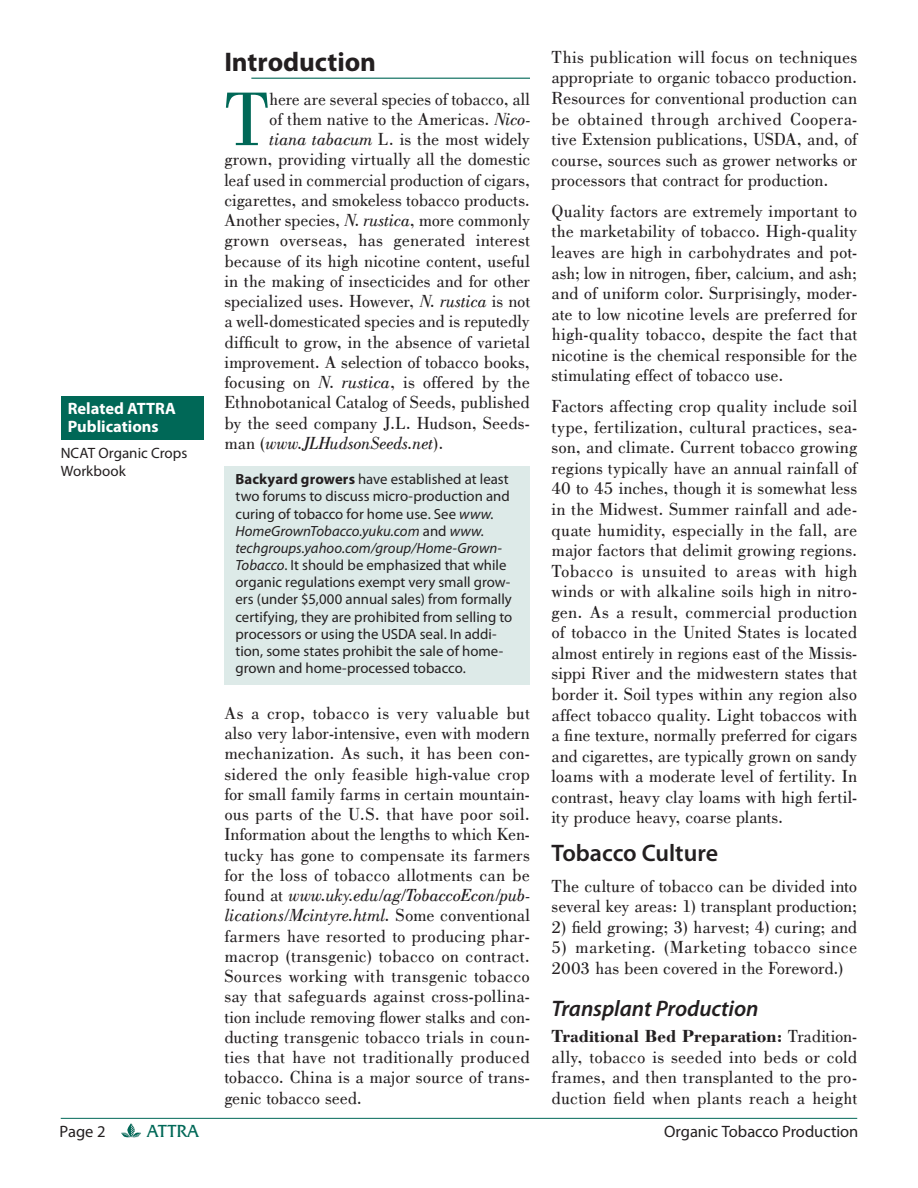
<style>
.page{position:relative;width:918px;height:1188px;background:#fff}
.page>*{position:absolute;margin:0;border:0;box-sizing:border-box;transform-origin:0 0}
.t1{font:78.6px "Bodoni";color:#006857}
.t2{font:700 27px "Myriad Pro";color:#231f20}
.t3{font:600 24px "Myriad Pro";color:#231f20}
.t4{font:italic 600 22.5px "Myriad Pro";letter-spacing:-.005em;color:#231f20}
.t5{font:18px/20.5px "Bodoni";letter-spacing:.005em;color:#231f20;text-align:justify}
.t6{font:italic 18px "Bodoni";color:#231f20}
.t7{font:18px "Friz Quadrata IT Cby BT";letter-spacing:-.01em;color:#006857}
.t8{font:16.5px "Myriad Pro";color:#231f20}
.t9{font:700 16.5px/18px "Myriad Pro";color:#fff}
.t10{font:15px/18px "Myriad Pro";color:#231f20}
.t11{font:14.85px/17.1px "Myriad Pro";color:#231f20}
.s1{font-style:italic}
.s2{font-style:normal}
.s3{font-weight:700}
</style>
<div class="page">
<hr style="left:61px;top:1118px;width:796px;height:1px;background:#006857">
<svg style="left:121px;top:1123px;width:20px;height:15px"></svg>
<hr style="left:251px;top:78px;width:279px;height:1px;background:#006857">
<div style="left:61px;top:396px;width:142px;height:43px;background:#006857"></div>
<div style="left:224px;top:466px;width:306px;height:219px;background:#ddeae8"></div>
<p class="t9" style="left:68px;top:401px;width:110px">Related ATTRA<br>Publications</p>
<p class="t10" style="left:61px;top:446px;width:128px">NCAT Organic Crops<br>Workbook</p>
<h2 class="t2" style="left:224px;top:52px;width:153px">Introduction</h2>
<h1 class="t1" style="left:224px;top:74px;width:46px">T</h1>
<p class="t5" style="left:269px;top:89px;width:262px">here are several species of tobacco, all</p>
<p class="t5" style="left:269px;top:109px;width:262px">of them native to the Americas. <span class="s1">Nico-</span></p>
<p class="t5" style="left:269px;top:129px;width:262px"><span class="s1">tiana tabacum</span> L. is the most widely</p>
<p class="t5" style="left:224px;top:149px;width:307px">grown, providing virtually all the domestic</p>
<p class="t5" style="left:224px;top:170px;width:307px">leaf used in commercial production of cigars,</p>
<p class="t5" style="left:224px;top:190px;width:307px">cigarettes, and smokeless tobacco products.</p>
<p class="t5" style="left:224px;top:210px;width:307px">Another species, <span class="s1">N. rustica</span>, more commonly</p>
<p class="t5" style="left:224px;top:230px;width:307px">grown overseas, has generated interest</p>
<p class="t5" style="left:224px;top:251px;width:307px">because of its high nicotine content, useful</p>
<p class="t5" style="left:224px;top:271px;width:307px">in the making of insecticides and for other</p>
<p class="t5" style="left:224px;top:291px;width:307px">specialized uses. However, <span class="s1">N. rustica</span> is not</p>
<p class="t5" style="left:224px;top:311px;width:307px">a well-domesticated species and is reputedly</p>
<p class="t5" style="left:224px;top:332px;width:307px">difficult to grow, in the absence of varietal</p>
<p class="t5" style="left:224px;top:352px;width:307px">improvement. A selection of tobacco books,</p>
<p class="t5" style="left:224px;top:372px;width:307px">focusing on <span class="s1">N. rustica</span>, is offered by the</p>
<p class="t5" style="left:224px;top:392px;width:307px">Ethnobotanical Catalog of Seeds, published</p>
<p class="t5" style="left:224px;top:413px;width:307px">by the seed company J.L. Hudson, Seeds-</p>
<p class="t6" style="left:224px;top:433px;width:220px"><span class="s2">man (</span>www.JLHudsonSeeds.net<span class="s2">).</span></p>
<p class="t11" style="left:235px;top:472px;width:278px"><span class="s3">Backyard growers</span> have established at least two forums to discuss micro-production and curing of tobacco for home use. See <span class="s1">www.<br>HomeGrownTobacco.yuku.com</span> and <span class="s1">www. techgroups.yahoo.com/group/Home-Grown-Tobacco</span>. It should be emphasized that while organic regulations exempt very small grow&shy;ers (under $5,000 annual sales) from formally certifying, they are prohibited from selling to processors or using the USDA seal. In addi&shy;tion, some states prohibit the sale of home&shy;grown and home-processed tobacco.</p>
<p class="t5" style="left:224px;top:703px;width:307px">As a crop, tobacco is very valuable but also very labor-intensive, even with modern mechanization. As such, it has been con&shy;sidered the only feasible high-value crop for small family farms in certain mountain&shy;ous parts of the U.S. that have poor soil.<br>Information about the lengths to which Ken&shy;tucky has gone to compensate its farmers for the loss of tobacco allotments can be found at <span class="s1">www.uky.edu/ag/TobaccoEcon/pub&shy;lications/Mcintyre.html.</span> Some conventional farmers have resorted to producing phar&shy;macrop (transgenic) tobacco on contract.<br>Sources working with transgenic tobacco say that safeguards against cross-pollina&shy;tion include removing flower stalks and con&shy;ducting transgenic tobacco trials in coun&shy;ties that have not traditionally produced tobacco. China is a major source of trans&shy;genic tobacco seed.</p>
<p class="t5" style="left:552px;top:47px;width:307px">This publication will focus on techniques appropriate to organic tobacco production.<br>Resources for conventional production can be obtained through archived Coopera&shy;tive Extension publications, USDA, and, of course, sources such as grower networks or processors that contract for production.</p>
<p class="t5" style="left:552px;top:201px;width:307px">Quality factors are extremely important to the marketability of tobacco. High-quality leaves are high in carbohydrates and pot&shy;ash; low in nitrogen, fiber, calcium, and ash; and of uniform color. Surprisingly, moder&shy;ate to low nicotine levels are preferred for high-quality tobacco, despite the fact that nicotine is the chemical responsible for the stimulating effect of tobacco use.</p>
<p class="t5" style="left:552px;top:396px;width:307px">Factors affecting crop quality include soil type, fertilization, cultural practices, sea&shy;son, and climate. Current tobacco growing regions typically have an annual rainfall of 40 to 45 inches, though it is somewhat less in the Midwest. Summer rainfall and ade&shy;quate humidity, especially in the fall, are major factors that delimit growing regions.<br>Tobacco is unsuited to areas with high winds or with alkaline soils high in nitro&shy;gen. As a result, commercial production of tobacco in the United States is located almost entirely in regions east of the Missis&shy;sippi River and the midwestern states that border it. Soil types within any region also affect tobacco quality. Light tobaccos with a fine texture, normally preferred for cigars and cigarettes, are typically grown on sandy loams with a moderate level of fertility. In contrast, heavy clay loams with high fertil&shy;ity produce heavy, coarse plants.</p>
<h3 class="t3" style="left:552px;top:844px;width:168px">Tobacco Culture</h3>
<p class="t5" style="left:552px;top:876px;width:307px">The culture of tobacco can be divided into several key areas: 1) transplant production;</p>
<p class="t5" style="left:552px;top:917px;width:307px">2) field growing; 3) harvest; 4) curing; and</p>
<p class="t5" style="left:552px;top:937px;width:307px">5) marketing. (Marketing tobacco since<br>2003 has been covered in the Foreword.)</p>
<p class="t4" style="left:552px;top:1000px;width:208px">Transplant Production</p>
<p class="t5" style="left:552px;top:1026px;width:307px"><span class="s3">Traditional Bed Preparation:</span> Tradition&shy;ally, tobacco is seeded into beds or cold frames, and then transplanted to the pro&shy;duction field when plants reach a height</p>
<p class="t8" style="left:60px;top:1126px;width:47px">Page 2</p>
<p class="t7" style="left:147px;top:1120px;width:53px">ATTRA</p>
<p class="t8" style="left:664px;top:1126px;width:196px">Organic Tobacco Production</p>
</div>
